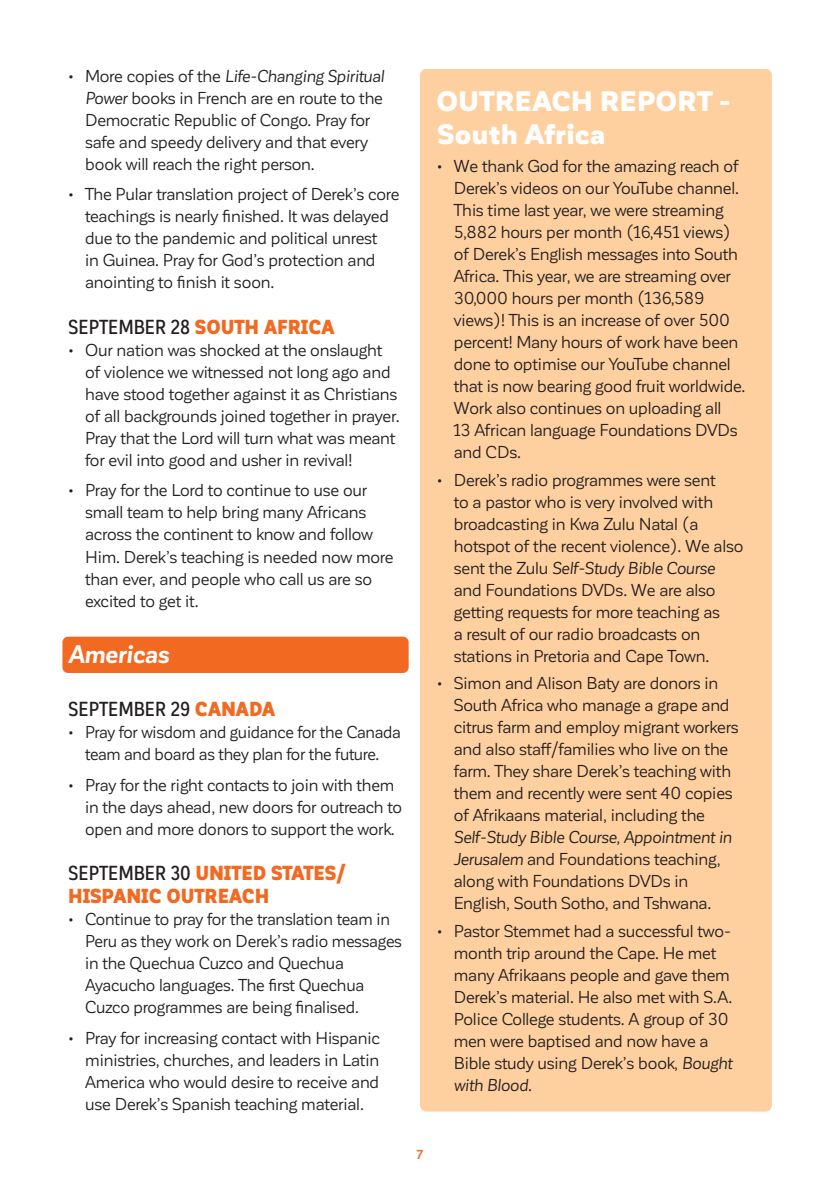
<style>
.page{position:relative;width:840px;height:1191px;background:#fff}
.page>*{position:absolute;margin:0;border:0;box-sizing:border-box;transform-origin:0 0}
.t1{font:900 27.8px/32.6px "Corporative Sans";letter-spacing:.005em;color:#fff}
.t2{font:italic 700 25px "Corporative Sans";letter-spacing:-.01em;color:#fff}
.t3{font:900 20px/23px "Corporative Sans Alt Cnd";letter-spacing:-.01em;color:#f26921}
.t4{font:500 20px "Corporative Sans Alt Cnd";letter-spacing:.005em;color:#231f20}
.t5{font:17px/22px "Corporative Sans";letter-spacing:-.01em;color:#231f20}
.t6{font:700 12.8px "Corporative Sans";color:#f26921}
.s1{font-style:italic}
.s2{font-weight:900;color:#f26921}
.s3{font-weight:500;color:#231f20}
</style>
<div class="page">
<div style="left:420px;top:69px;width:351px;height:1042px;background:#fed0a0;border-radius:6px"></div>
<div style="left:62px;top:636px;width:346px;height:37px;background:#f26921;border-radius:6px"></div>
<p class="t5" style="left:85px;top:65px;width:300px;text-indent:-17px">• More copies of the <span class="s1">Life-Changing Spiritual Power</span> books in French are en route to the Democratic Republic of Congo. Pray for safe and speedy delivery and that every book will reach the right person.</p>
<p class="t5" style="left:85px;top:184px;width:316px;text-indent:-17px">• The Pular translation project of Derek’s core teachings is nearly finished. It was delayed due to the pandemic and political unrest<br>in Guinea. Pray for God’s protection and anointing to finish it soon.</p>
<p class="t4" style="left:68px;top:316px;width:268px">SEPTEMBER 28 <span class="s2">SOUTH AFRICA</span></p>
<p class="t5" style="left:85px;top:339px;width:316px;text-indent:-17px">• Our nation was shocked at the onslaught of violence we witnessed not long ago and have stood together against it as Christians of all backgrounds joined together in prayer.<br>Pray that the Lord will turn what was meant for evil into good and usher in revival!</p>
<p class="t5" style="left:85px;top:480px;width:310px;text-indent:-17px">• Pray for the Lord to continue to use our small team to help bring many Africans across the continent to know and follow Him. Derek’s teaching is needed now more than ever, and people who call us are so excited to get it.</p>
<h2 class="t2" style="left:68px;top:640px;width:102px">Americas</h2>
<p class="t4" style="left:68px;top:698px;width:209px">SEPTEMBER 29 <span class="s2">CANADA</span></p>
<p class="t5" style="left:68px;top:721px;width:334px;text-align:center">• Pray for wisdom and guidance for the Canada team and board as they plan for the future.</p>
<p class="t5" style="left:85px;top:774px;width:318px;text-indent:-17px">• Pray for the right contacts to join with them in the days ahead, new doors for outreach to open and more donors to support the work.</p>
<p class="t3" style="left:68px;top:862px;width:279px"><span class="s3">SEPTEMBER 30</span> UNITED STATES/<br>HISPANIC OUTREACH</p>
<p class="t5" style="left:85px;top:908px;width:318px;text-indent:-17px">• Continue to pray for the translation team in Peru as they work on Derek’s radio messages in the Quechua Cuzco and Quechua Ayacucho languages. The first Quechua Cuzco programmes are being finalised.</p>
<p class="t5" style="left:85px;top:1027px;width:296px;text-align:justify;text-indent:-17px">• Pray for increasing contact with Hispanic ministries, churches, and leaders in Latin America who would desire to receive and use Derek’s Spanish teaching material.</p>
<h1 class="t1" style="left:436px;top:86px;width:295px">OUTREACH REPORT -<br>South Africa</h1>
<p class="t5" style="left:453px;top:155px;width:293px;text-indent:-17px">• We thank God for the amazing reach of Derek’s videos on our YouTube channel.<br>This time last year, we were streaming 5,882 hours per month (16,451 views) of Derek’s English messages into South Africa. This year, we are streaming over 30,000 hours per month (136,589 views)! This is an increase of over 500 percent! Many hours of work have been done to optimise our YouTube channel that is now bearing good fruit worldwide.<br>Work also continues on uploading all<br>13 African language Foundations DVDs and CDs.</p>
<p class="t5" style="left:453px;top:469px;width:291px;text-indent:-17px">• Derek’s radio programmes were sent<br>to a pastor who is very involved with broadcasting in Kwa Zulu Natal (a hotspot of the recent violence). We also sent the Zulu <span class="s1">Self-Study Bible Course </span>and Foundations DVDs. We are also getting requests for more teaching as<br>a result of our radio broadcasts on stations in Pretoria and Cape Town.</p>
<p class="t5" style="left:453px;top:672px;width:286px;text-indent:-17px">• Simon and Alison Baty are donors in South Africa who manage a grape and citrus farm and employ migrant workers and also staff/families who live on the farm. They share Derek’s teaching with them and recently were sent 40 copies of Afrikaans material, including the</p>
<p class="t5" style="left:453px;top:826px;width:279px"><span class="s1">Self-Study Bible Course, Appointment in Jerusalem</span> and Foundations teaching, along with Foundations DVDs in English, South Sotho, and Tshwana.</p>
<p class="t5" style="left:453px;top:920px;width:280px;text-indent:-17px">• Pastor Stemmet had a successful two&shy;month trip around the Cape. He met many Afrikaans people and gave them Derek’s material. He also met with S.A.<br>Police College students. A group of 30 men were baptised and now have a Bible study using Derek’s book, <span class="s1">Bought with Blood.</span></p>
<p class="t6" style="left:417px;top:1147px;width:7px">7</p>
</div>
